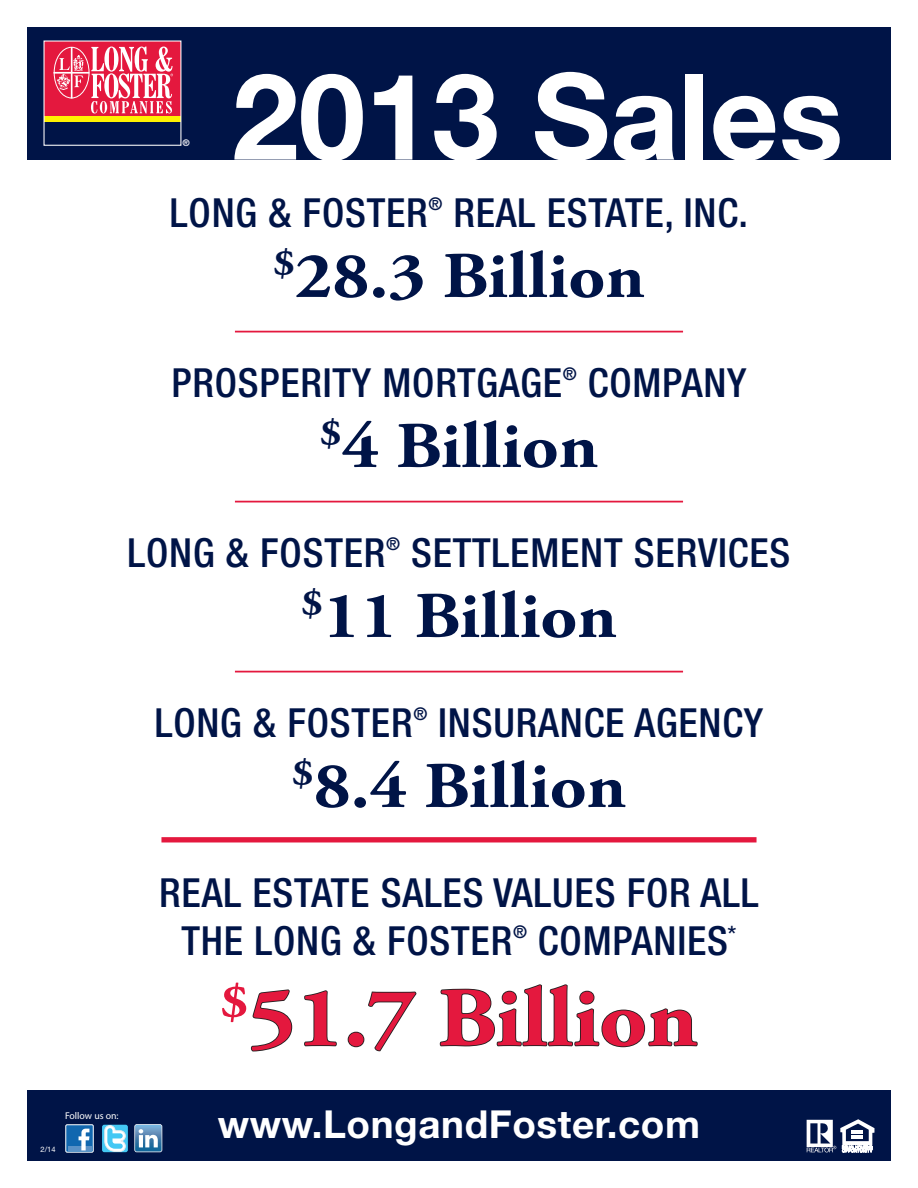
<style>
.page{position:relative;width:918px;height:1188px;background:#fff}
.page>*{position:absolute;margin:0;border:0;box-sizing:border-box;transform-origin:0 0}
.t1{font:700 120px "Helvetica Neue LT Std";color:#fff}
.t2{font:700 83.85px "Adobe Garamond Pro";color:#e4183e;scale:1.1 1}
.t3{font:700 65.25px "Adobe Garamond Pro";color:#001447;scale:1.1 1}
.t4{font:500 condensed 40.2px/48.2px "Helvetica Neue LT Std";letter-spacing:.02em;color:#001447}
.t5{font:700 38.55px "Helvetica Neue LT Std";letter-spacing:.015em;color:#fff}
.t6{font:500 condensed 17.55px "Helvetica Neue LT Std";color:#001447}
.t7{font:9.9px "Myriad Pro";color:#fff}
.t8{font:500 condensed 9.15px "Helvetica Neue LT Std";color:#fff}
.t9{font:7.5px "Helvetica Neue LT Std";color:#fff}
</style>
<div class="page">
<div style="left:27px;top:1091px;width:864px;height:70px;background:#001447"></div>
<div style="left:27px;top:27px;width:864px;height:132px;background:#001447"></div>
<hr style="left:235px;top:331px;width:448px;height:1px;background:#e4183e">
<hr style="left:235px;top:501px;width:448px;height:1px;background:#e4183e">
<hr style="left:235px;top:671px;width:448px;height:1px;background:#e4183e">
<div style="left:161px;top:837px;width:596px;height:5px;background:#e4183e"></div>
<svg style="left:251px;top:989px;width:42px;height:63px"></svg>
<svg style="left:304px;top:990px;width:32px;height:57px"></svg>
<div style="left:348px;top:1032px;width:16px;height:15px;border:2px solid #231f20;border-radius:50%"></div>
<svg style="left:368px;top:991px;width:49px;height:61px"></svg>
<svg style="left:439px;top:984px;width:258px;height:64px"></svg>
<div style="left:44px;top:41px;width:137px;height:76px;background:#e4183e"></div>
<div style="left:44px;top:117px;width:137px;height:5px;background:#fff101"></div>
<div style="left:54px;top:47px;width:36px;height:51px;border:1px solid #fff;border-radius:50%"></div>
<hr style="left:71px;top:47px;width:1px;height:51px;background:#fff">
<hr style="left:54px;top:72px;width:35px;height:1px;background:#fff">
<svg style="left:57px;top:55px;width:27px;height:35px"></svg>
<svg style="left:91px;top:47px;width:82px;height:66px"></svg>
<svg style="left:807px;top:1119px;width:67px;height:33px"></svg>
<div style="left:66px;top:1125px;width:27px;height:27px;background:#1167af"></div>
<div style="left:65px;top:1124px;width:29px;height:28px;border:1px solid #fff"></div>
<hr style="left:68px;top:1146px;width:23px;height:4px;background:#5a91c6">
<svg style="left:79px;top:1129px;width:10px;height:21px"></svg>
<svg style="left:102px;top:1125px;width:26px;height:27px"></svg>
<svg style="left:105px;top:1125px;width:20px;height:27px"></svg>
<svg style="left:134px;top:1124px;width:28px;height:28px"></svg>
<p class="t8" style="left:182px;top:137px;width:9px">®</p>
<p class="t1" style="left:232px;top:43px;width:613px">2013 Sales</p>
<p class="t4" style="left:170px;top:188px;width:259px">LONG &amp; FOSTER</p>
<p class="t6" style="left:429px;top:193px;width:16px">®</p>
<p class="t4" style="left:453px;top:188px;width:296px">REAL ESTATE, INC.</p>
<p class="t3" style="left:273px;top:238px;width:339px"><sup>$</sup>28.3 Billion</p>
<p class="t4" style="left:172px;top:358px;width:392px">PROSPERITY MORTGAGE</p>
<p class="t6" style="left:563px;top:363px;width:16px">®</p>
<p class="t4" style="left:588px;top:358px;width:160px">COMPANY</p>
<p class="t3" style="left:320px;top:408px;width:255px"><sup>$</sup>4 Billion</p>
<p class="t4" style="left:128px;top:528px;width:259px">LONG &amp; FOSTER</p>
<p class="t6" style="left:386px;top:533px;width:16px">®</p>
<p class="t4" style="left:411px;top:528px;width:381px">SETTLEMENT SERVICES</p>
<p class="t3" style="left:301px;top:578px;width:289px"><sup>$</sup>11 Billion</p>
<p class="t4" style="left:155px;top:698px;width:259px">LONG &amp; FOSTER</p>
<p class="t6" style="left:413px;top:703px;width:16px">®</p>
<p class="t4" style="left:438px;top:698px;width:327px">INSURANCE AGENCY</p>
<p class="t3" style="left:292px;top:748px;width:306px"><sup>$</sup>8.4 Billion</p>
<p class="t7" style="left:65px;top:1111px;width:55px">Follow us on:</p>
<p class="t9" style="left:40px;top:1145px;width:17px">2/14</p>
<p class="t4" style="left:181px;top:868px;width:579px;text-indent:-22px">REAL ESTATE SALES VALUES FOR ALL<br>THE LONG &amp; FOSTER</p>
<p class="t6" style="left:513px;top:921px;width:16px">®</p>
<p class="t4" style="left:538px;top:916px;width:200px">COMPANIES<sup>*</sup></p>
<p class="t2" style="left:220px;top:970px;width:436px"><sup>$</sup>51.7 Billion</p>
<p class="t5" style="left:218px;top:1100px;width:484px">www.LongandFoster.com</p>
</div>
